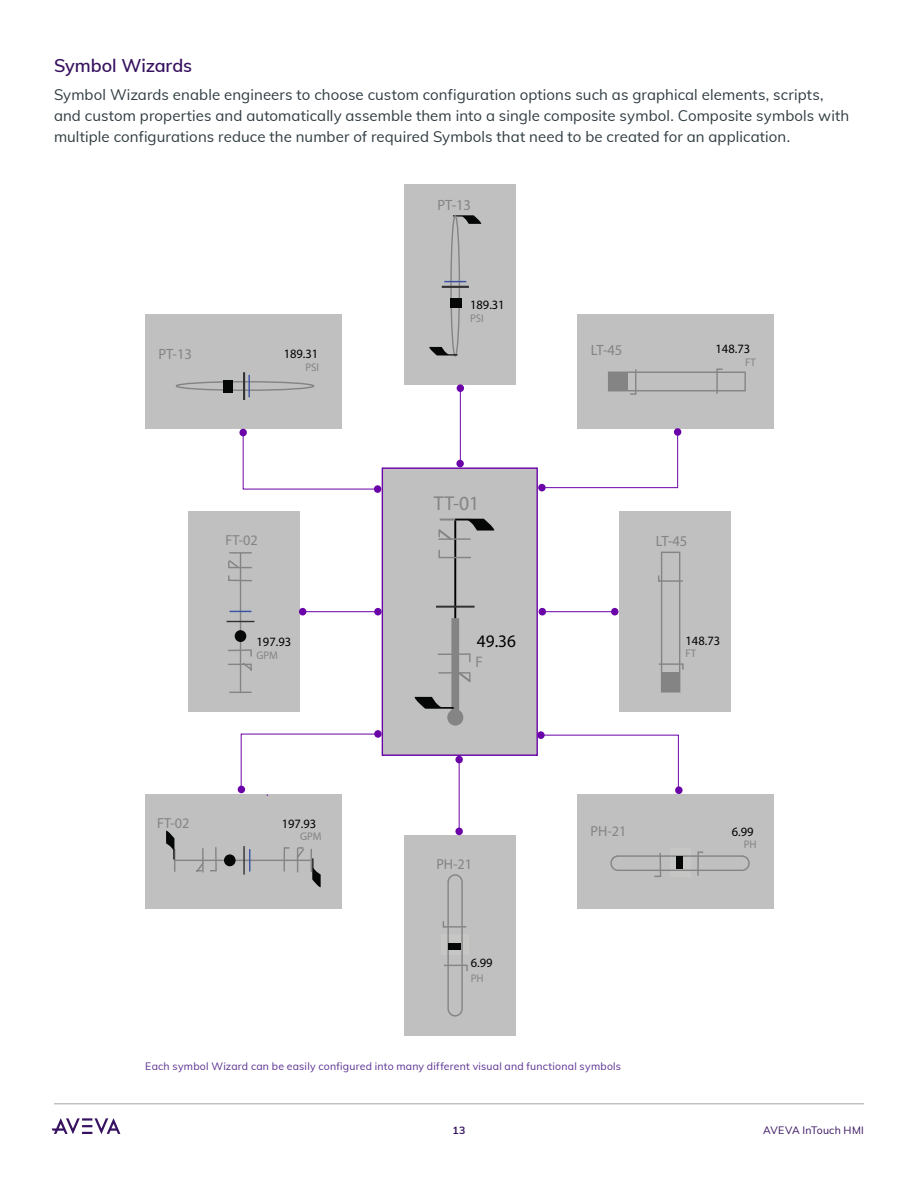
<style>
.page{position:relative;width:918px;height:1188px;background:#fff}
.page>*{position:absolute;margin:0;border:0;box-sizing:border-box;transform-origin:0 0}
.t1{font:20.1px "Avenir Next LT Pro";color:#848484}
.S1_Subheadlines{font:600 18px "Muli";letter-spacing:-.005em;color:#371260}
.t2{font:17.7px "Avenir Next LT Pro";color:#000}
.t3{font:15.3px "Avenir Next LT Pro";color:#848484}
.Body_Copy{font:15px/21px "Muli";letter-spacing:.005em;color:#2f3b41}
.t4{font:14.85px "Avenir Next LT Pro";color:#848484}
.t5{font:14.55px "Avenir Next LT Pro";color:#848484}
.t6{font:12.75px "Avenir Next LT Pro";color:#000}
.t7{font:11.1px "Avenir Next LT Pro";color:#848484}
.Image___Graph_Captio{font:10.5px "Muli";letter-spacing:.02em;color:#5a3092}
.t8{font:10.5px "Muli";letter-spacing:.025em;color:#371260}
.t9{font:700 10.5px "Muli";color:#371260}
</style>
<div class="page">
<hr style="left:54px;top:1104px;width:810px;height:1px;background:#a3a7a9">
<svg style="left:52px;top:1118px;width:68px;height:16px"></svg>
<div style="left:145px;top:314px;width:197px;height:114px;background:#c0c0c0"></div>
<div style="left:176px;top:381px;width:138px;height:10px;border:1px solid #848484;border-radius:50%"></div>
<hr style="left:243px;top:372px;width:2px;height:28px;background:#313131">
<hr style="left:248px;top:375px;width:2px;height:22px;background:#3b52a4">
<div style="left:224px;top:380px;width:9px;height:13px;background:#050606"></div>
<div style="left:188px;top:511px;width:111px;height:201px;background:#c0c0c0"></div>
<hr style="left:240px;top:553px;width:1px;height:140px;background:#848484">
<hr style="left:229px;top:552px;width:23px;height:2px;background:#848484">
<svg style="left:229px;top:692px;width:23px;height:1px"></svg>
<svg style="left:228px;top:558px;width:24px;height:24px"></svg>
<svg style="left:228px;top:649px;width:24px;height:23px"></svg>
<div style="left:235px;top:630px;width:11px;height:12px;background:#070808;border-radius:50%"></div>
<svg style="left:230px;top:611px;width:21px;height:1px"></svg>
<svg style="left:227px;top:621px;width:27px;height:1px"></svg>
<div style="left:145px;top:794px;width:197px;height:114px;background:#c0c0c0"></div>
<hr style="left:174px;top:860px;width:137px;height:1px;background:#848484">
<svg style="left:195px;top:847px;width:23px;height:26px"></svg>
<div style="left:224px;top:854px;width:12px;height:12px;background:#070808;border-radius:50%"></div>
<svg style="left:249px;top:849px;width:1px;height:23px"></svg>
<hr style="left:243px;top:846px;width:2px;height:29px;background:#313131">
<svg style="left:283px;top:847px;width:38px;height:41px"></svg>
<svg style="left:166px;top:830px;width:9px;height:42px"></svg>
<div style="left:404px;top:184px;width:112px;height:200px;background:#c0c0c0"></div>
<svg style="left:453px;top:215px;width:29px;height:9px"></svg>
<div style="left:450px;top:215px;width:10px;height:142px;border:1px solid #848484;border-radius:50%"></div>
<hr style="left:442px;top:286px;width:27px;height:2px;background:#313131">
<svg style="left:444px;top:281px;width:22px;height:1px"></svg>
<div style="left:450px;top:298px;width:12px;height:10px;background:#050606"></div>
<svg style="left:429px;top:347px;width:29px;height:9px"></svg>
<div style="left:382px;top:468px;width:155px;height:287px;background:#c0c0c0"></div>
<div style="left:382px;top:467px;width:156px;height:289px;border:1px solid #6b04a8"></div>
<hr style="left:454px;top:520px;width:2px;height:117px;background:#000">
<svg style="left:438px;top:548px;width:33px;height:11px"></svg>
<svg style="left:438px;top:653px;width:33px;height:29px"></svg>
<div style="left:447px;top:709px;width:16px;height:17px;background:#848484;border-radius:50%"></div>
<hr style="left:436px;top:606px;width:39px;height:2px;background:#313131">
<svg style="left:438px;top:519px;width:57px;height:23px"></svg>
<div style="left:451px;top:618px;width:8px;height:104px;background:#848484"></div>
<svg style="left:414px;top:697px;width:40px;height:12px"></svg>
<div style="left:404px;top:835px;width:112px;height:201px;background:#c0c0c0"></div>
<div style="left:441px;top:935px;width:28px;height:20px;background:#c6c6c5"></div>
<div style="left:447px;top:874px;width:16px;height:143px;border:1px solid #848484;border-radius:7px"></div>
<svg style="left:442px;top:920px;width:25px;height:8px"></svg>
<svg style="left:444px;top:964px;width:24px;height:8px"></svg>
<div style="left:448px;top:943px;width:13px;height:7px;background:#050606"></div>
<div style="left:577px;top:314px;width:197px;height:114px;background:#c0c0c0"></div>
<div style="left:608px;top:372px;width:138px;height:19px;border:1px solid #848484"></div>
<div style="left:609px;top:372px;width:19px;height:19px;background:#848484"></div>
<svg style="left:629px;top:369px;width:8px;height:26px"></svg>
<svg style="left:716px;top:368px;width:8px;height:26px"></svg>
<div style="left:619px;top:511px;width:112px;height:201px;background:#c0c0c0"></div>
<div style="left:661px;top:552px;width:19px;height:141px;border:1px solid #848484"></div>
<div style="left:661px;top:672px;width:19px;height:20px;background:#848484"></div>
<svg style="left:658px;top:663px;width:26px;height:8px"></svg>
<svg style="left:658px;top:574px;width:25px;height:8px"></svg>
<div style="left:577px;top:794px;width:197px;height:114px;background:#c0c0c0"></div>
<div style="left:671px;top:849px;width:20px;height:28px;background:#c6c6c5"></div>
<div style="left:610px;top:855px;width:140px;height:16px;border:1px solid #848484;border-radius:7px"></div>
<svg style="left:697px;top:851px;width:8px;height:25px"></svg>
<svg style="left:653px;top:853px;width:9px;height:24px"></svg>
<div style="left:676px;top:856px;width:7px;height:13px;background:#050606"></div>
<svg style="left:239px;top:429px;width:8px;height:7px"></svg>
<hr style="left:460px;top:391px;width:1px;height:73px;background:#6b04a8">
<hr style="left:459px;top:757px;width:1px;height:76px;background:#6b04a8">
<svg style="left:240px;top:733px;width:134px;height:63px"></svg>
<svg style="left:242px;top:430px;width:134px;height:60px"></svg>
<svg style="left:543px;top:734px;width:136px;height:60px"></svg>
<svg style="left:542px;top:428px;width:136px;height:60px"></svg>
<div style="left:374px;top:485px;width:7px;height:8px;background:#6b04a8;border-radius:50%"></div>
<div style="left:674px;top:428px;width:7px;height:8px;background:#6b04a8;border-radius:50%"></div>
<div style="left:538px;top:484px;width:8px;height:7px;background:#6b04a8;border-radius:50%"></div>
<div style="left:457px;top:384px;width:7px;height:8px;background:#6b04a8;border-radius:50%"></div>
<div style="left:456px;top:460px;width:8px;height:7px;background:#6b04a8;border-radius:50%"></div>
<hr style="left:541px;top:611px;width:74px;height:1px;background:#6b04a8">
<div style="left:611px;top:608px;width:7px;height:7px;background:#6b04a8;border-radius:50%"></div>
<div style="left:539px;top:608px;width:7px;height:7px;background:#6b04a8;border-radius:50%"></div>
<hr style="left:304px;top:611px;width:74px;height:1px;background:#6b04a8">
<div style="left:299px;top:608px;width:7px;height:7px;background:#6b04a8;border-radius:50%"></div>
<div style="left:374px;top:608px;width:8px;height:7px;background:#6b04a8;border-radius:50%"></div>
<div style="left:537px;top:731px;width:8px;height:8px;background:#6b04a8;border-radius:50%"></div>
<div style="left:675px;top:786px;width:8px;height:8px;background:#6b04a8;border-radius:50%"></div>
<div style="left:455px;top:756px;width:8px;height:7px;background:#6b04a8;border-radius:50%"></div>
<div style="left:455px;top:828px;width:8px;height:7px;background:#6b04a8;border-radius:50%"></div>
<div style="left:374px;top:730px;width:8px;height:8px;background:#6b04a8;border-radius:50%"></div>
<div style="left:238px;top:786px;width:7px;height:7px;background:#6b04a8;border-radius:50%"></div>
<p class="S1_Subheadlines" style="left:54px;top:52px;width:140px">Symbol Wizards</p>
<p class="Body_Copy" style="left:54px;top:83px;width:797px">Symbol Wizards enable engineers to choose custom configuration options such as graphical elements, scripts, and custom properties and automatically assemble them into a single composite symbol. Composite symbols with multiple configurations reduce the number of required Symbols that need to be created for an application.</p>
<p class="t4" style="left:437px;top:196px;width:35px">PT-13</p>
<p class="t6" style="left:470px;top:297px;width:36px">189.31</p>
<p class="t4" style="left:158px;top:345px;width:35px">PT-13</p>
<p class="t6" style="left:284px;top:346px;width:36px">189.31</p>
<p class="t7" style="left:306px;top:360px;width:15px">PSI</p>
<p class="t5" style="left:225px;top:531px;width:34px">FT-02</p>
<p class="t6" style="left:257px;top:634px;width:36px">197.93</p>
<p class="t7" style="left:257px;top:648px;width:23px">GPM</p>
<p class="t5" style="left:157px;top:814px;width:34px">FT-02</p>
<p class="t6" style="left:282px;top:815px;width:36px">197.93</p>
<p class="t7" style="left:300px;top:829px;width:23px">GPM</p>
<p class="t7" style="left:470px;top:311px;width:15px">PSI</p>
<p class="t1" style="left:434px;top:491px;width:47px">TT-01</p>
<p class="t2" style="left:477px;top:630px;width:41px">49.36</p>
<p class="t3" style="left:476px;top:653px;width:9px">F</p>
<p class="t5" style="left:436px;top:855px;width:37px">PH-21</p>
<p class="t6" style="left:471px;top:955px;width:23px">6.99</p>
<p class="t7" style="left:471px;top:971px;width:14px">PH</p>
<p class="t4" style="left:591px;top:341px;width:33px">LT-45</p>
<p class="t6" style="left:716px;top:341px;width:36px">148.73</p>
<p class="t7" style="left:745px;top:355px;width:12px">FT</p>
<p class="t4" style="left:656px;top:532px;width:33px">LT-45</p>
<p class="t6" style="left:686px;top:633px;width:36px">148.73</p>
<p class="t7" style="left:686px;top:647px;width:12px">FT</p>
<p class="t5" style="left:591px;top:823px;width:37px">PH-21</p>
<p class="t6" style="left:732px;top:824px;width:23px">6.99</p>
<p class="t7" style="left:744px;top:838px;width:14px">PH</p>
<p class="Image___Graph_Captio" style="left:145px;top:1059px;width:477px">Each symbol Wizard can be easily configured into many different visual and functional symbols</p>
<p class="t9" style="left:453px;top:1123px;width:14px">13</p>
<p class="t8" style="left:763px;top:1122px;width:102px">AVEVA InTouch HMI</p>
</div>
